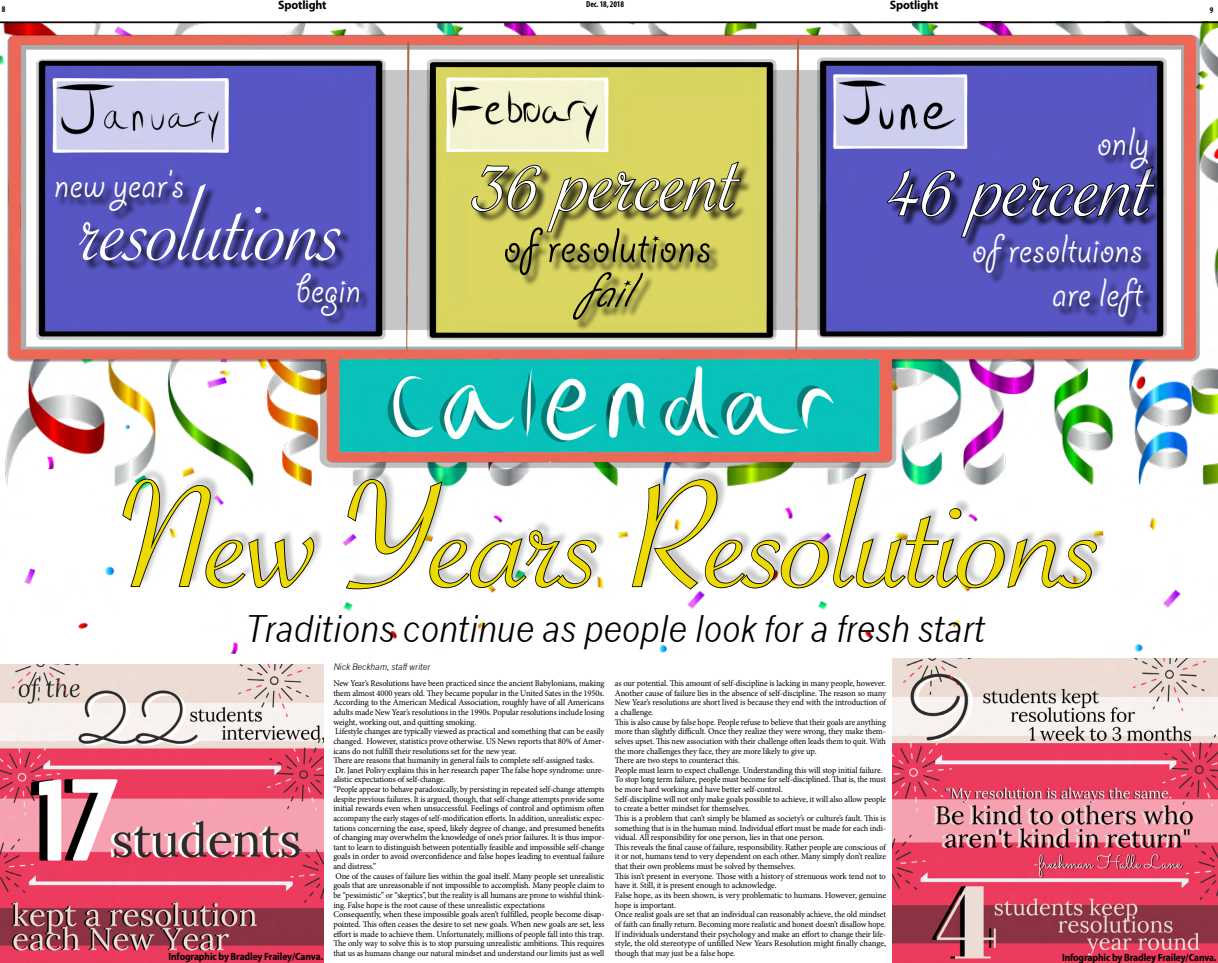
<style>
.page{position:relative;width:1218px;height:963px;background:#fff}
.page>*{position:absolute;margin:0;border:0;box-sizing:border-box;transform-origin:0 0}
.t1{font:161.44px "Savoye Let Plain";letter-spacing:-.02em;color:#ecda00;scale:1.13 1}
.t2{font:110.25px "Savoye Let Plain";color:#fff}
.t3{font:54.25px "Giddyup Std";letter-spacing:.01em;color:#000}
.t4{font:italic 54.25px "Giddyup Std";color:#000}
.t5{font:44.62px/43.8px "Giddyup Std";letter-spacing:.01em;color:#fbfbfb;text-align:right}
.t6{font:italic 35.88px "News Gothic";letter-spacing:-.01em;color:#000;scale:.96 1}
.t7{font:700 12.25px "Myriad Pro";letter-spacing:-.01em;color:#000}
.t8{font:700 10.5px "Myriad Pro";letter-spacing:-.01em;color:#000;scale:.91 1}
.t9{font:8.75px/9.6px "Minion Pro";letter-spacing:-.015em;color:#000}
.t10{font:italic 8.75px "News Gothic";letter-spacing:-.01em;color:#000}
.t11{font:700 condensed 8.75px "Myriad Pro";letter-spacing:-.01em;color:#000}
</style>
<div class="page">
<img style="left:818px;top:23px;width:399px;height:628px">
<hr style="left:0;top:21px;width:1217px;height:2px;background:#000">
<img style="left:2px;top:23px;width:1213px;height:447px">
<div style="left:57px;top:171px;width:136px;height:50px;background:#000;opacity:.75"></div>
<div style="left:506px;top:229px;width:214px;height:56px;background:#000;opacity:.75"></div>
<div style="left:81px;top:186px;width:270px;height:85px;background:#000;opacity:.75"></div>
<div style="left:298px;top:275px;width:72px;height:51px;background:#000;opacity:.75"></div>
<div style="left:473px;top:163px;width:278px;height:80px;background:#000;opacity:.75"></div>
<svg style="left:470px;top:160px;width:272px;height:73px;background:#a09d46"></svg>
<div style="left:574px;top:274px;width:79px;height:56px;background:#000;opacity:.75"></div>
<div style="left:888px;top:168px;width:277px;height:80px;background:#000;opacity:.75"></div>
<svg style="left:883px;top:146px;width:273px;height:93px;background:#444397"></svg>
<div style="left:1099px;top:128px;width:59px;height:51px;background:#000;opacity:.75"></div>
<div style="left:975px;top:236px;width:178px;height:92px;background:#000;opacity:.75"></div>
<div style="left:124px;top:462px;width:982px;height:125px;background:#000;opacity:.22"></div>
<svg style="left:121px;top:477px;width:194px;height:111px"></svg>
<svg style="left:344px;top:478px;width:253px;height:112px"></svg>
<svg style="left:630px;top:471px;width:467px;height:119px"></svg>
<img style="left:1px;top:664px;width:322px;height:298px">
<img style="left:892px;top:658px;width:325px;height:304px">
<img style="left:504px;top:89px;width:71px;height:57px">
<p class="t11" style="left:2px;top:3px;width:5px">8</p>
<h3 class="t7" style="left:278px;top:-3px;width:50px">Spotlight</h3>
<p class="t11" style="left:586px;top:-2px;width:39px">Dec. 18, 2018</p>
<h3 class="t5" style="left:54px;top:163px;width:131px">new year’s</h3>
<h2 class="t2" style="left:78px;top:154px;width:285px">resolutions</h2>
<h3 class="t5" style="left:296px;top:268px;width:67px">begin</h3>
<h2 class="t2" style="left:474px;top:104px;width:285px">36percent</h2>
<h3 class="t3" style="left:503px;top:216px;width:210px">of resolutions</h3>
<h3 class="t4" style="left:578px;top:260px;width:78px">fail</h3>
<h3 class="t7" style="left:889px;top:-3px;width:50px">Spotlight</h3>
<p class="t11" style="left:1209px;top:5px;width:5px">9</p>
<h3 class="t5" style="left:1096px;top:121px;width:54px">only</h3>
<h2 class="t2" style="left:888px;top:109px;width:285px">46percent</h2>
<h3 class="t5" style="left:971px;top:229px;width:172px">of resoltuions are left</h3>
<h1 class="t1" style="left:118px;top:431px;width:873px">New Years Resolutions</h1>
<h3 class="t6" style="left:245px;top:607px;width:772px">Traditions continue as people look for a fresh start</h3>
<p class="t10" style="left:333px;top:661px;width:98px">Nick Beckham, staff writer</p>
<p class="t9" style="left:333px;top:678px;width:272px">New Year’s Resolutions have been practiced since the ancient Babylonians, making them almost 4000 years old. They became popular in the United Sates in the 1950s.<br>According to the American Medical Association, roughly have of all Americans adults made New Year’s resolutions in the 1990s. Popular resolutions include losing weight, working out, and quitting smoking.<br>Lifestyle changes are typically viewed as practical and something that can be easily changed. However, statistics prove otherwise. US News reports that 80% of Amer&shy;icans do not fulfill their resolutions set for the new year.<br>There are reasons that humanity in general fails to complete self-assigned tasks.<br>Dr. Janet Polivy explains this in her research paper The false hope syndrome: unre&shy;alistic expectations of self-change.<br>“People appear to behave paradoxically, by persisting in repeated self-change attempts despite previous failures. It is argued, though, that self-change attempts provide some initial rewards even when unsuccessful. Feelings of control and optimism often accompany the early stages of self-modification efforts. In addition, unrealistic expec&shy;tations concerning the ease, speed, likely degree of change, and presumed benefits of changing may overwhelm the knowledge of one’s prior failures. It is thus impor&shy;tant to learn to distinguish between potentially feasible and impossible self-change goals in order to avoid overconfidence and false hopes leading to eventual failure and distress.”<br>One of the causes of failure lies within the goal itself. Many people set unrealistic goals that are unreasonable if not impossible to accomplish. Many people claim to be “pessimistic” or “skeptics”, but the reality is all humans are prone to wishful think&shy;ing. False hope is the root cause of these unrealistic expectations<br>Consequently, when these impossible goals aren’t fulfilled, people become disap&shy;pointed. This often ceases the desire to set new goals. When new goals are set, less effort is made to achieve them. Unfortunately, millions of people fall into this trap.<br>The only way to solve this is to stop pursuing unrealistic ambitions. This requires that us as humans change our natural mindset and understand our limits just as well</p>
<p class="t9" style="left:615px;top:678px;width:272px">as our potential. This amount of self-discipline is lacking in many people, however.<br>Another cause of failure lies in the absence of self-discipline. The reason so many New Year’s resolutions are short lived is because they end with the introduction of a challenge.<br>This is also cause by false hope. People refuse to believe that their goals are anything more than slightly difficult. Once they realize they were wrong, they make them&shy;selves upset. This new association with their challenge often leads them to quit. With the more challenges they face, they are more likely to give up.<br>There are two steps to counteract this.<br>People must learn to expect challenge. Understanding this will stop initial failure.<br>To stop long term failure, people must become for self-disciplined. That is, the must be more hard working and have better self-control.<br>Self-discipline will not only make goals possible to achieve, it will also allow people to create a better mindset for themselves.<br>This is a problem that can’t simply be blamed as society’s or culture’s fault. This is something that is in the human mind. Individual effort must be made for each indi&shy;vidual. All responsibility for one person, lies in that one person.<br>This reveals the final cause of failure, responsibility. Rather people are conscious of it or not, humans tend to very dependent on each other. Many simply don’t realize that their own problems must be solved by themselves.<br>This isn’t present in everyone. Those with a history of strenuous work tend not to have it. Still, it is present enough to acknowledge.<br>False hope, as its been shown, is very problematic to humans. However, genuine hope is important.<br>Once realist goals are set that an individual can reasonably achieve, the old mindset of faith can finally return. Becoming more realistic and honest doesn’t disallow hope.<br>If individuals understand their psychology and make an effort to change their life&shy;style, the old stereotype of unfilled New Years Resolution might finally change, though that may just be a false hope.</p>
<p class="t8" style="left:168px;top:949px;width:171px">Infographic by Bradley Frailey/Canva.</p>
<p class="t8" style="left:1061px;top:949px;width:171px">Infographic by Bradley Frailey/Canva.</p>
</div>
